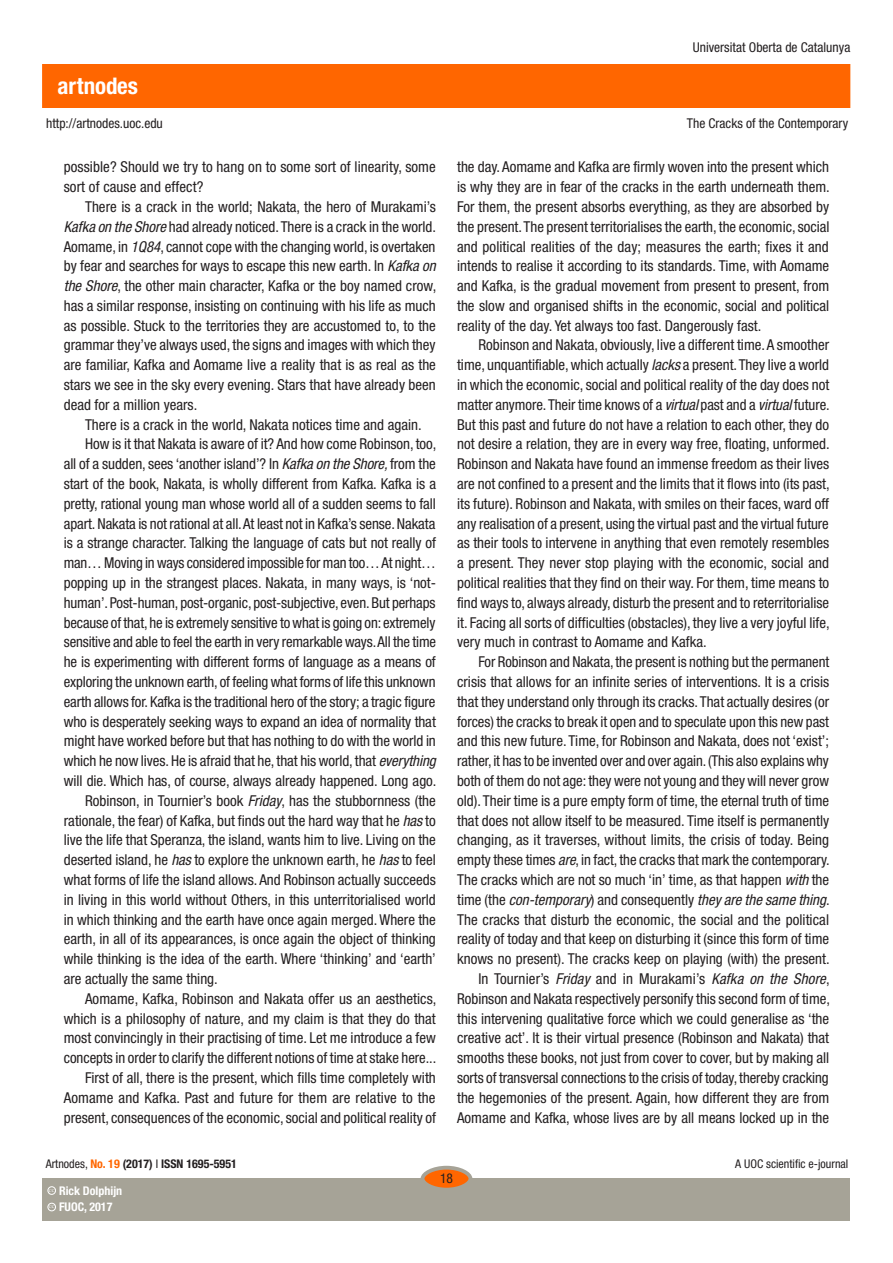
<style>
.page{position:relative;width:893px;height:1263px;background:#fff}
.page>*{position:absolute;margin:0;border:0;box-sizing:border-box;transform-origin:0 0}
.t1{font:700 condensed 22.95px "Helvetica Neue LT Std";color:#fff}
.text_general{font:condensed 15px/19.8px "Helvetica Neue LT Std";color:#231f20;text-align:justify}
.t2{font:condensed 13.5px "Helvetica Neue LT Std";color:#231f20}
.t3{font:700 condensed 12px "Helvetica Neue LT Std";color:#231f20}
.t4{font:condensed 12px "Helvetica Neue LT Std";color:#231f20}
.t5{font:700 condensed 12px "Helvetica Neue LT Std";color:#fff}
.t6{font:600 3.9px "Adobe Caslon Pro";color:#fff}
.s1{font-style:italic}
.s2{font-weight:400}
.s3{color:#f60}
</style>
<div class="page">
<div style="left:43px;top:65px;width:807px;height:42px;background:#f60"></div>
<div style="left:43px;top:1178px;width:807px;height:42px;background:#a6a397"></div>
<div style="left:422px;top:1168px;width:48px;height:21px;background:#f60;border-radius:50%"></div>
<div style="left:421px;top:1166px;width:51px;height:25px;border:4px solid #a6a397;border-radius:50%"></div>
<div style="left:48px;top:1203px;width:8px;height:8px;border:1px solid #fff;border-radius:50%"></div>
<div style="left:48px;top:1186px;width:8px;height:8px;border:1px solid #fff;border-radius:50%"></div>
<h1 class="t1" style="left:58px;top:72px;width:82px">artnodes</h1>
<p class="t2" style="left:46px;top:115px;width:118px">http://artnodes.uoc.edu</p>
<p class="text_general" style="left:64px;top:157px;width:374px">possible? Should we try to hang on to some sort of linearity, some sort of cause and effect?</p>
<p class="text_general" style="left:64px;top:197px;width:374px;text-indent:21px">There is a crack in the world; Nakata, the hero of Murakami’s <span class="s1">Kafka on the Shore</span> had already noticed. There is a crack in the world.<br>Aomame, in <span class="s1">1Q84</span>, cannot cope with the changing world, is overtaken by fear and searches for ways to escape this new earth. In <span class="s1">Kafka on the Shore</span>, the other main character, Kafka or the boy named crow, has a similar response, insisting on continuing with his life as much as possible. Stuck to the territories they are accustomed to, to the grammar they’ve always used, the signs and images with which they are familiar, Kafka and Aomame live a reality that is as real as the stars we see in the sky every evening. Stars that have already been dead for a million years.</p>
<p class="text_general" style="left:85px;top:414px;width:338px">There is a crack in the world, Nakata notices time and again.</p>
<p class="text_general" style="left:64px;top:434px;width:374px;text-indent:21px">How is it that Nakata is aware of it? And how come Robinson, too, all of a sudden, sees ‘another island’? In <span class="s1">Kafka on the Shore,</span> from the start of the book, Nakata, is wholly different from Kafka. Kafka is a pretty, rational young man whose world all of a sudden seems to fall apart. Nakata is not rational at all. At least not in Kafka’s sense. Nakata is a strange character. Talking the language of cats but not really of man… Moving in ways considered impossible for man too… At night… popping up in the strangest places. Nakata, in many ways, is ‘not&shy;human’. Post-human, post-organic, post-subjective, even. But perhaps because of that, he is extremely sensitive to what is going on: extremely sensitive and able to feel the earth in very remarkable ways. All the time he is experimenting with different forms of language as a means of exploring the unknown earth, of feeling what forms of life this unknown earth allows for. Kafka is the traditional hero of the story; a tragic figure who is desperately seeking ways to expand an idea of normality that might have worked before but that has nothing to do with the world in which he now lives. He is afraid that he, that his world, that <span class="s1">everything </span>will die. Which has, of course, always already happened. Long ago.</p>
<p class="text_general" style="left:64px;top:790px;width:374px;text-indent:21px">Robinson, in Tournier’s book <span class="s1">Friday</span>, has the stubbornness (the rationale, the fear) of Kafka, but finds out the hard way that he <span class="s1">has</span> to live the life that Speranza, the island, wants him to live. Living on the deserted island, he <span class="s1">has</span> to explore the unknown earth, he <span class="s1">has</span> to feel what forms of life the island allows. And Robinson actually succeeds in living in this world without Others, in this unterritorialised world in which thinking and the earth have once again merged. Where the earth, in all of its appearances, is once again the object of thinking while thinking is the idea of the earth. Where ‘thinking’ and ‘earth’ are actually the same thing.</p>
<p class="text_general" style="left:64px;top:988px;width:374px;text-indent:21px">Aomame, Kafka, Robinson and Nakata offer us an aesthetics, which is a philosophy of nature, and my claim is that they do that most convincingly in their practising of time. Let me introduce a few concepts in order to clarify the different notions of time at stake here...</p>
<p class="text_general" style="left:64px;top:1068px;width:374px;text-indent:21px">First of all, there is the present, which fills time completely with Aomame and Kafka. Past and future for them are relative to the present, consequences of the economic, social and political reality of</p>
<p class="t2" style="left:693px;top:40px;width:159px">Universitat Oberta de Catalunya</p>
<p class="t2" style="left:687px;top:115px;width:163px">The Cracks of the Contemporary</p>
<p class="text_general" style="left:457px;top:157px;width:374px">the day. Aomame and Kafka are firmly woven into the present which is why they are in fear of the cracks in the earth underneath them.<br>For them, the present absorbs everything, as they are absorbed by the present. The present territorialises the earth, the economic, social and political realities of the day; measures the earth; fixes it and intends to realise it according to its standards. Time, with Aomame and Kafka, is the gradual movement from present to present, from the slow and organised shifts in the economic, social and political reality of the day. Yet always too fast. Dangerously fast.</p>
<p class="text_general" style="left:457px;top:335px;width:374px;text-indent:21px">Robinson and Nakata, obviously, live a different time. A smoother time, unquantifiable, which actually <span class="s1">lacks</span> a present. They live a world in which the economic, social and political reality of the day does not matter anymore. Their time knows of a <span class="s1">virtual</span> past and a <span class="s1">virtual</span> future.<br>But this past and future do not have a relation to each other, they do not desire a relation, they are in every way free, floating, unformed.<br>Robinson and Nakata have found an immense freedom as their lives are not confined to a present and the limits that it flows into (its past, its future). Robinson and Nakata, with smiles on their faces, ward off any realisation of a present, using the virtual past and the virtual future as their tools to intervene in anything that even remotely resembles a present. They never stop playing with the economic, social and political realities that they find on their way. For them, time means to find ways to, always already, disturb the present and to reterritorialise it. Facing all sorts of difficulties (obstacles), they live a very joyful life, very much in contrast to Aomame and Kafka.</p>
<p class="text_general" style="left:457px;top:652px;width:374px;text-indent:21px">For Robinson and Nakata, the present is nothing but the permanent crisis that allows for an infinite series of interventions. It is a crisis that they understand only through its cracks. That actually desires (or forces) the cracks to break it open and to speculate upon this new past and this new future. Time, for Robinson and Nakata, does not ‘exist’; rather, it has to be invented over and over again. (This also explains why both of them do not age: they were not young and they will never grow old). Their time is a pure empty form of time, the eternal truth of time that does not allow itself to be measured. Time itself is permanently changing, as it traverses, without limits, the crisis of today. Being empty these times <span class="s1">are</span>, in fact, the cracks that mark the contemporary.<br>The cracks which are not so much ‘in’ time, as that happen <span class="s1">with</span> the time (the <span class="s1">con-temporary</span>) and consequently <span class="s1">they are the same thing</span>.<br>The cracks that disturb the economic, the social and the political reality of today and that keep on disturbing it (since this form of time knows no present). The cracks keep on playing (with) the present.</p>
<p class="text_general" style="left:457px;top:969px;width:374px;text-indent:21px">In Tournier’s <span class="s1">Friday</span> and in Murakami’s <span class="s1">Kafka on the Shore</span>, Robinson and Nakata respectively personify this second form of time, this intervening qualitative force which we could generalise as ‘the creative act’. It is their virtual presence (Robinson and Nakata) that smooths these books, not just from cover to cover, but by making all sorts of transversal connections to the crisis of today, thereby cracking the hegemonies of the present. Again, how different they are from Aomame and Kafka, whose lives are by all means locked up in the</p>
<p class="t3" style="left:46px;top:1157px;width:193px"><span class="s2">Artnodes,</span> <span class="s3">No. 19</span> (2017) <span class="s2">I</span> ISSN 1695-5951</p>
<p class="t6" style="left:49px;top:1205px;width:7px">CC</p>
<p class="t5" style="left:59px;top:1200px;width:55px">FUOC, 2017</p>
<p class="t5" style="left:59px;top:1183px;width:65px">Rick Dolphijn</p>
<p class="t6" style="left:49px;top:1188px;width:7px">CC</p>
<p class="t2" style="left:440px;top:1171px;width:14px">18</p>
<p class="t4" style="left:735px;top:1157px;width:115px">A UOC scientific e-journal</p>
</div>
